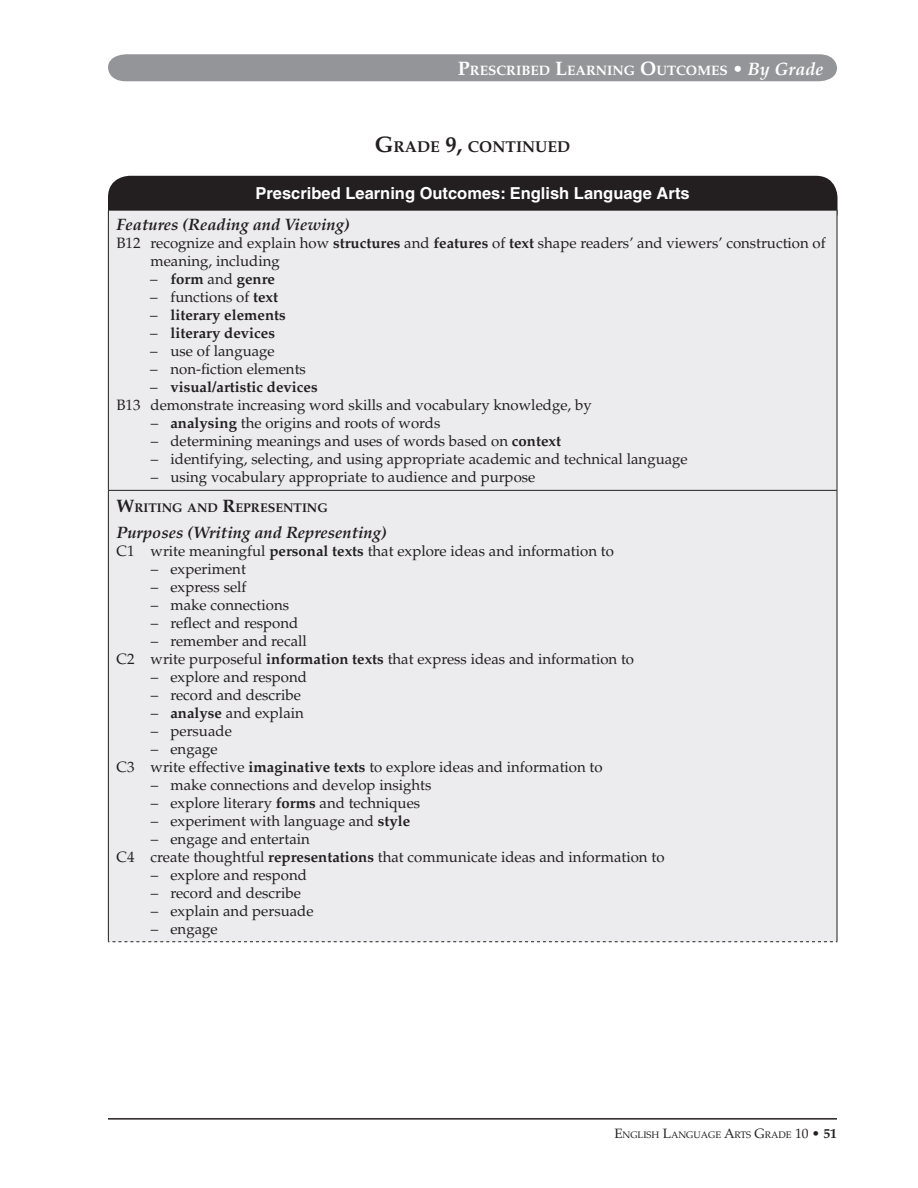
<style>
.page{position:relative;width:918px;height:1188px;background:#fff}
.page>*{position:absolute;margin:0;border:0;box-sizing:border-box;transform-origin:0 0}
.t1{font:italic 700 16.5px "Palatino";color:#231f20}
.t2{font:700 16.5px "Helvetica";color:#fff}
.t3{font:700 15.75px "Palatino";color:#231f20}
.t4{font:15px/18px "Palatino";color:#231f20}
.t5{font:700 15px "Palatino";color:#231f20}
.t6{font:700 13.65px "Palatino";color:#fff}
.t7{font:700 12.6px "Palatino";color:#231f20}
.t8{font:9.45px "Palatino";color:#231f20}
.s1{font-size:19.5px}
.s2{font-size:18px}
.s3{font-style:italic;font-size:18px}
.s4{font-size:22.5px}
.s5{font-weight:700}
.s6{font-weight:400}
.s7{font-size:13.5px}
.s8{font-weight:700;font-size:13.5px}
</style>
<div class="page">
<div style="left:108px;top:54px;width:729px;height:27px;background:#939598"></div>
<hr style="left:108px;top:1118px;width:729px;height:2px;background:#231f20">
<div style="left:108px;top:176px;width:730px;height:57px;background:#231f20;border-radius:22px"></div>
<div style="left:109px;top:211px;width:728px;height:730px;background:#ececee"></div>
<hr style="left:108px;top:490px;width:729px;height:1px;background:#231f20">
<hr style="left:108px;top:491px;width:1px;height:450px;background:#231f20">
<hr style="left:837px;top:491px;width:1px;height:450px;background:#231f20">
<svg style="left:108px;top:941px;width:729px;height:1px"></svg>
<hr style="left:108px;top:211px;width:1px;height:279px;background:#231f20">
<hr style="left:837px;top:211px;width:1px;height:279px;background:#231f20">
<p class="t6" style="left:458px;top:62px;width:367px"><span class="s1">P</span>rescribed <span class="s1">L</span>earning <span class="s1">O</span>utcomes <span class="s2">•</span> <span class="s3">By Grade</span></p>
<p class="t3" style="left:375px;top:137px;width:197px"><span class="s4">G</span>rade <span class="s4">9,</span> continued</p>
<p class="t2" style="left:256px;top:183px;width:436px">Prescribed Learning Outcomes: English Language Arts</p>
<p class="t1" style="left:116px;top:215px;width:235px">Features (Reading and Viewing)</p>
<p class="t4" style="left:151px;top:234px;width:677px;text-indent:-34px">B12 recognize and explain how <span class="s5">structures</span> and <span class="s5">features</span> of <span class="s5">text</span> shape readers’ and viewers’ construction of meaning, including</p>
<p class="t5" style="left:150px;top:270px;width:126px"><span class="s6">–</span> form <span class="s6">and</span> genre</p>
<p class="t4" style="left:150px;top:288px;width:129px">– functions of <span class="s5">text</span></p>
<p class="t5" style="left:150px;top:306px;width:137px"><span class="s6">–</span> literary elements</p>
<p class="t5" style="left:150px;top:324px;width:126px"><span class="s6">–</span> literary devices</p>
<p class="t4" style="left:150px;top:342px;width:126px">– use of language</p>
<p class="t4" style="left:150px;top:360px;width:157px">– non-fiction elements</p>
<p class="t4" style="left:116px;top:378px;width:477px;text-indent:34px">– <span class="s5">visual/artistic devices<br></span>B13 demonstrate increasing word skills and vocabulary knowledge, by</p>
<p class="t4" style="left:151px;top:414px;width:291px">– <span class="s5">analysing</span> the origins and roots of words</p>
<p class="t4" style="left:151px;top:432px;width:412px">– determining meanings and uses of words based on <span class="s5">context</span></p>
<p class="t4" style="left:151px;top:450px;width:538px">– identifying, selecting, and using appropriate academic and technical language</p>
<p class="t4" style="left:151px;top:468px;width:386px">– using vocabulary appropriate to audience and purpose</p>
<p class="t7" style="left:116px;top:500px;width:213px"><span class="s2">W</span>riting and <span class="s2">R</span>epresenting</p>
<p class="t1" style="left:116px;top:522px;width:272px">Purposes (Writing and Representing)</p>
<p class="t4" style="left:116px;top:542px;width:499px">C1 write meaningful <span class="s5">personal texts</span> that explore ideas and information to</p>
<p class="t4" style="left:151px;top:560px;width:96px">– experiment</p>
<p class="t4" style="left:151px;top:578px;width:97px">– express self</p>
<p class="t4" style="left:151px;top:596px;width:140px">– make connections</p>
<p class="t4" style="left:151px;top:614px;width:149px">– reflect and respond</p>
<p class="t4" style="left:116px;top:632px;width:519px;text-indent:34px">– remember and recall<br>C2 write purposeful <span class="s5">information texts</span> that express ideas and information to</p>
<p class="t4" style="left:151px;top:668px;width:158px">– explore and respond</p>
<p class="t4" style="left:151px;top:686px;width:152px">– record and describe</p>
<p class="t4" style="left:151px;top:704px;width:154px">– <span class="s5">analyse</span> and explain</p>
<p class="t4" style="left:151px;top:722px;width:82px">– persuade</p>
<p class="t4" style="left:116px;top:740px;width:488px;text-indent:34px">– engage<br>C3 write effective <span class="s5">imaginative texts</span> to explore ideas and information to</p>
<p class="t4" style="left:151px;top:776px;width:282px">– make connections and develop insights</p>
<p class="t4" style="left:151px;top:794px;width:271px">– explore literary <span class="s5">forms</span> and techniques</p>
<p class="t4" style="left:151px;top:812px;width:261px">– experiment with language and <span class="s5">style</span></p>
<p class="t4" style="left:116px;top:830px;width:550px;text-indent:34px">– engage and entertain<br>C4 create thoughtful <span class="s5">representations</span> that communicate ideas and information to</p>
<p class="t4" style="left:151px;top:866px;width:158px">– explore and respond</p>
<p class="t4" style="left:151px;top:884px;width:152px">– record and describe</p>
<p class="t4" style="left:151px;top:902px;width:164px">– explain and persuade</p>
<p class="t4" style="left:151px;top:920px;width:68px">– engage</p>
<p class="t8" style="left:614px;top:1129px;width:224px"><span class="s7">E</span>nglish <span class="s7">L</span>anguage <span class="s7">A</span>rts <span class="s7">G</span>rade <span class="s7">10</span> <span class="s8">• 51</span></p>
</div>
